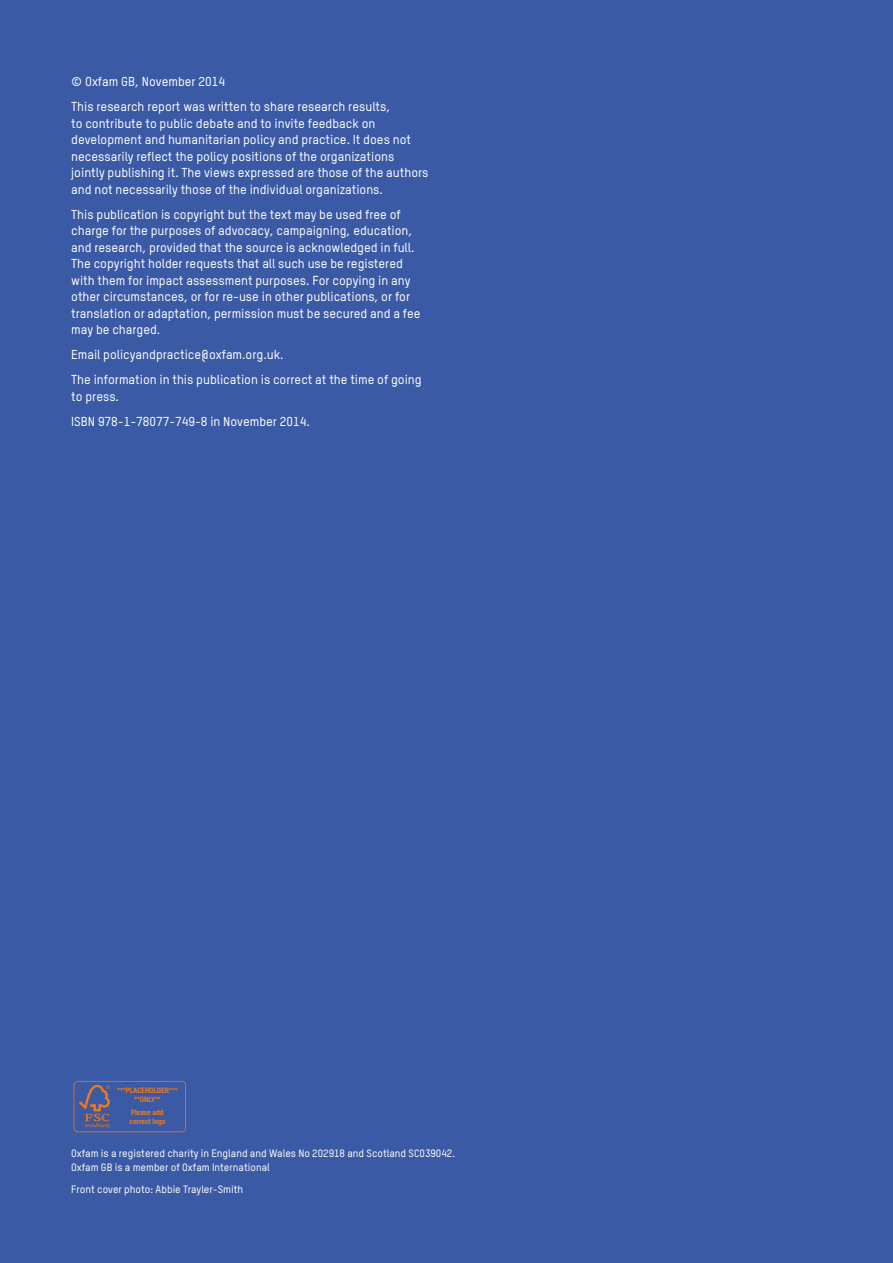
<style>
.page{position:relative;width:893px;height:1263px;background:#3b5aa5}
.page>*{position:absolute;margin:0;border:0;box-sizing:border-box;transform-origin:0 0}
.t1{font:500 12.75px/16.5px "Oxfam TSTARPRO";color:#fff}
.t2{font:500 10.5px/13.5px "Oxfam TSTARPRO";color:#fff}
.t3{font:700 condensed 7.5px/9px "Helvetica Neue";color:#ee771b;text-align:center}
</style>
<div class="page">
<svg style="left:74px;top:1081px;width:112px;height:51px"></svg>
<p class="t1" style="left:71px;top:69px;width:321px;line-height:25px">© Oxfam GB, November 2014<br>This research report was written to share research results,</p>
<p class="t1" style="left:71px;top:115px;width:359px">to contribute to public debate and to invite feedback on development and humanitarian policy and practice. It does not necessarily reflect the policy positions of the organizations jointly publishing it. The views expressed are those of the authors and not necessarily those of the individual organizations.</p>
<p class="t1" style="left:71px;top:206px;width:351px">This publication is copyright but the text may be used free of charge for the purposes of advocacy, campaigning, education, and research, provided that the source is acknowledged in full.<br>The copyright holder requests that all such use be registered with them for impact assessment purposes. For copying in any other circumstances, or for re-use in other publications, or for translation or adaptation, permission must be secured and a fee may be charged.</p>
<p class="t1" style="left:71px;top:342px;width:352px;line-height:25px">Email policyandpractice@oxfam.org.uk.<br>The information in this publication is correct at the time of going</p>
<p class="t1" style="left:71px;top:384px;width:240px;line-height:25px">to press.<br>ISBN 978-1-78077-749-8 in November 2014.</p>
<p class="t3" style="left:117px;top:1085px;width:62px">***PLACEHOLDER*** **ONLY**</p>
<p class="t3" style="left:130px;top:1107px;width:37px;text-align:left">Please add correct logo</p>
<p class="t2" style="left:71px;top:1147px;width:385px">Oxfam is a registered charity in England and Wales No 202918 and Scotland SC039042.<br>Oxfam GB is a member of Oxfam International</p>
<p class="t2" style="left:71px;top:1182px;width:173px">Front cover photo: Abbie Trayler-Smith</p>
</div>
